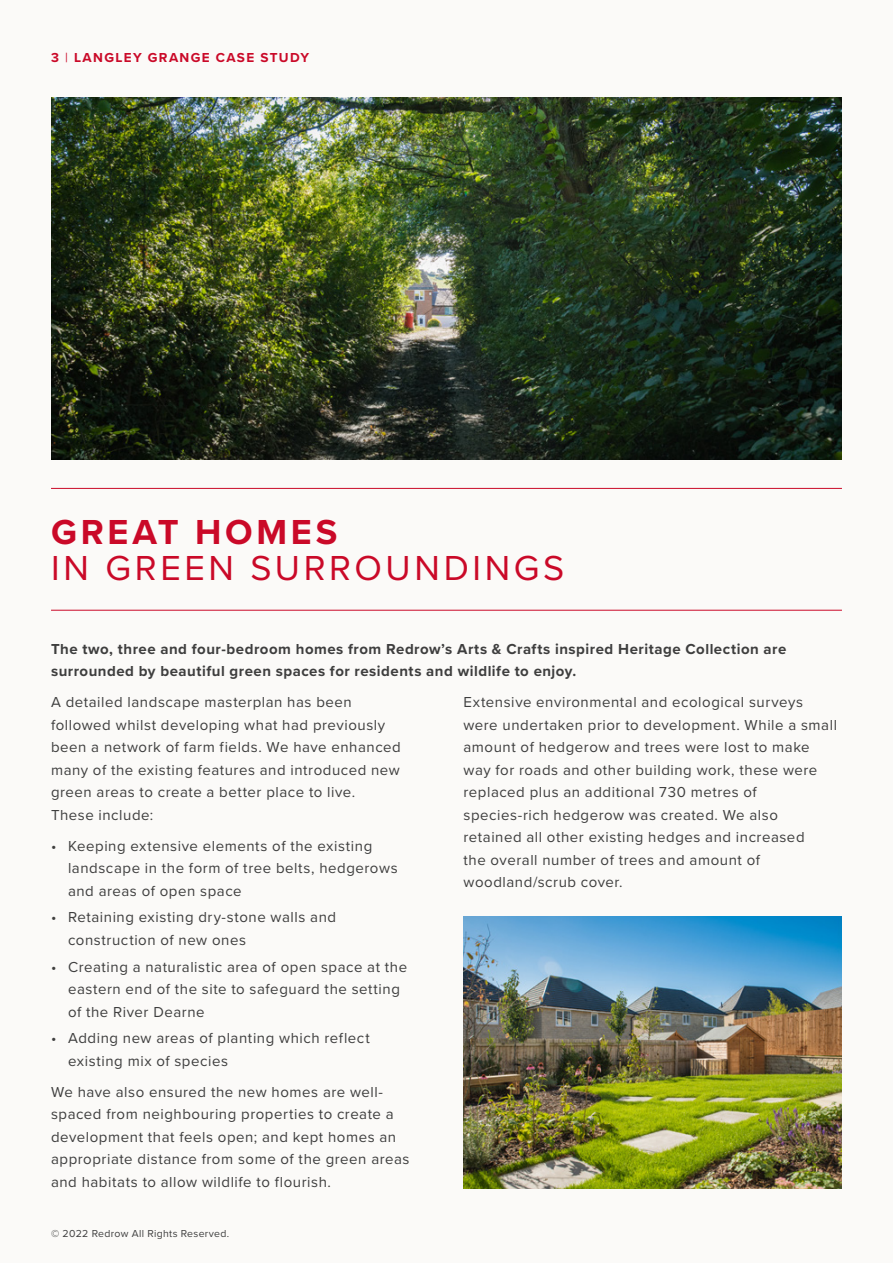
<style>
.page{position:relative;width:893px;height:1263px;background:#fbfaf8}
.page>*{position:absolute;margin:0;border:0;box-sizing:border-box;transform-origin:0 0}
.t1{font:36px "Proxima Nova";letter-spacing:.1em;color:#ca0928}
.t2{font:700 36px "Proxima Nova";letter-spacing:.105em;color:#ca0928}
.t3{font:15px/22.5px "Proxima Nova";letter-spacing:.035em;color:#3e3e3e}
.t4{font:700 15px/22.5px "Proxima Nova";letter-spacing:.035em;color:#3e3e3e}
.t5{font:700 13.5px "Proxima Nova";letter-spacing:.1em;color:#ca0928}
.t6{font:10.5px "Proxima Nova";letter-spacing:.03em;color:#3e3e3e}
.s1{font-weight:400}
</style>
<div class="page">
<hr style="left:51px;top:488px;width:791px;height:1px;background:#ca0928">
<hr style="left:51px;top:610px;width:791px;height:1px;background:#ca0928">
<img style="left:51px;top:98px;width:791px;height:361px">
<img style="left:463px;top:916px;width:379px;height:272px">
<p class="t5" style="left:51px;top:47px;width:260px">3 <span class="s1">|</span> LANGLEY GRANGE CASE STUDY</p>
<h1 class="t2" style="left:51px;top:505px;width:288px">GREAT HOMES</h1>
<h1 class="t1" style="left:51px;top:541px;width:515px">IN GREEN SURROUNDINGS</h1>
<p class="t4" style="left:51px;top:637px;width:737px">The two, three and four-bedroom homes from Redrow’s Arts &amp; Crafts inspired Heritage Collection are surrounded by beautiful green spaces for residents and wildlife to enjoy.</p>
<p class="t3" style="left:51px;top:690px;width:351px">A detailed landscape masterplan has been followed whilst developing what had previously been a network of farm fields. We have enhanced many of the existing features and introduced new green areas to create a better place to live.<br>These include:</p>
<p class="t3" style="left:68px;top:834px;width:331px;text-indent:-17px">• Keeping extensive elements of the existing landscape in the form of tree belts, hedgerows and areas of open space</p>
<p class="t3" style="left:68px;top:905px;width:270px;text-indent:-17px">• Retaining existing dry-stone walls and construction of new ones</p>
<p class="t3" style="left:68px;top:955px;width:341px;text-indent:-17px">• Creating a naturalistic area of open space at the eastern end of the site to safeguard the setting of the River Dearne</p>
<p class="t3" style="left:68px;top:1026px;width:303px;text-indent:-17px">• Adding new areas of planting which reflect existing mix of species</p>
<p class="t3" style="left:51px;top:1080px;width:360px">We have also ensured the new homes are well&shy;spaced from neighbouring properties to create a development that feels open; and kept homes an appropriate distance from some of the green areas and habitats to allow wildlife to flourish.</p>
<p class="t3" style="left:463px;top:690px;width:375px">Extensive environmental and ecological surveys were undertaken prior to development. While a small amount of hedgerow and trees were lost to make way for roads and other building work, these were replaced plus an additional 730 metres of species-rich hedgerow was created. We also retained all other existing hedges and increased<br>the overall number of trees and amount of woodland/scrub cover.</p>
<p class="t6" style="left:51px;top:1226px;width:180px">© 2022 Redrow All Rights Reserved.</p>
</div>
